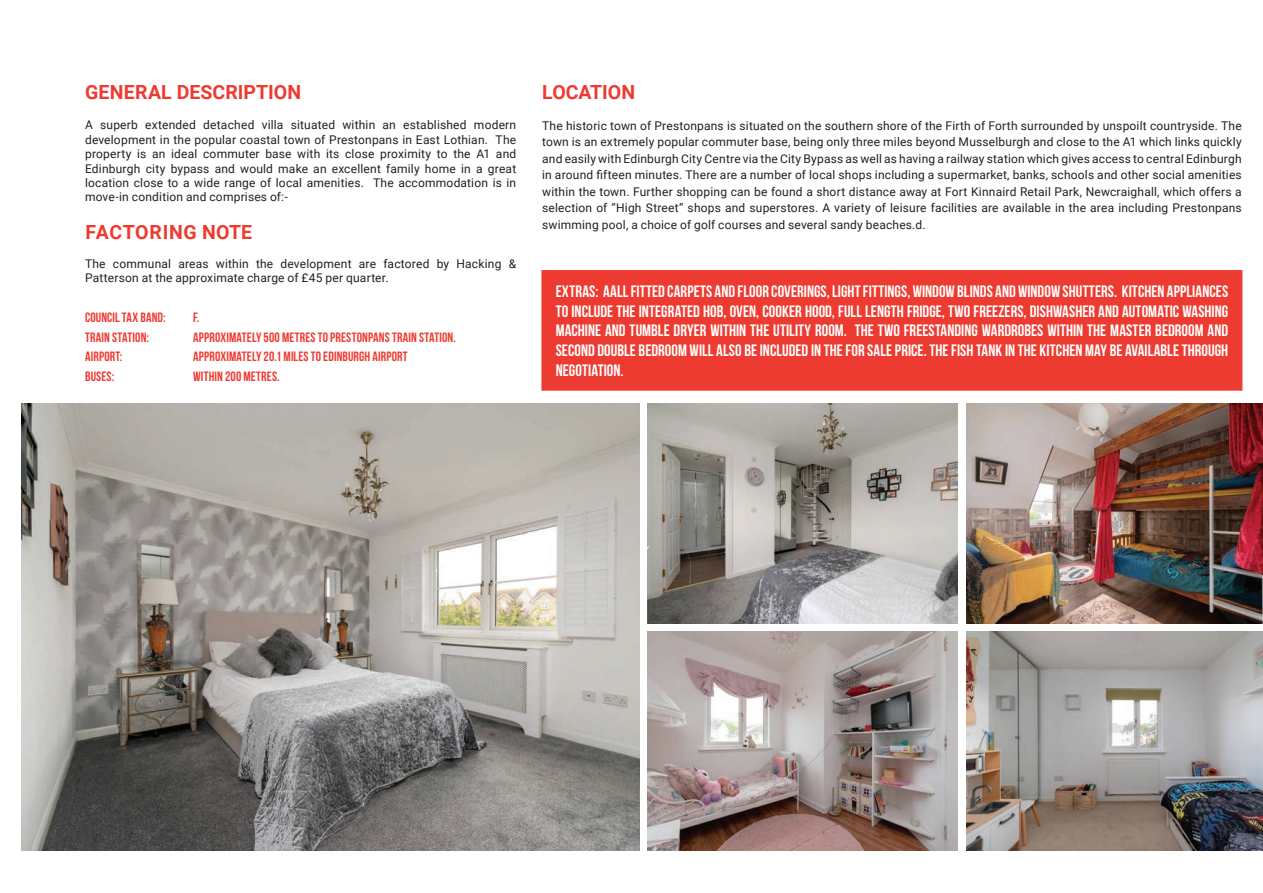
<style>
.page{position:relative;width:1263px;height:893px;background:#fff}
.page>*{position:absolute;margin:0;border:0;box-sizing:border-box;transform-origin:0 0}
._6_heads{font:700 19.5px "Roboto";letter-spacing:.005em;color:#ee3b31}
._5_text{font:16.5px/19.5px "Bebas Neue";letter-spacing:.005em;color:#fff;text-align:justify}
._5_text-2{font:13.5px "Bebas Neue";letter-spacing:.015em;color:#ee3b31}
._5_text-3{font:12px/14.4px "Roboto";letter-spacing:.015em;color:#231f20;text-align:justify}
</style>
<div class="page">
<img style="left:648px;top:404px;width:310px;height:219px">
<img style="left:966px;top:404px;width:297px;height:219px">
<img style="left:648px;top:631px;width:310px;height:219px">
<img style="left:966px;top:631px;width:297px;height:219px">
<img style="left:21px;top:404px;width:618px;height:446px">
<div style="left:542px;top:271px;width:700px;height:119px;background:#ee3b31"></div>
<div style="left:541px;top:270px;width:701px;height:121px;border:2px solid #ee3e34"></div>
<p class="_6_heads" style="left:85px;top:78px;width:218px">GENERAL DESCRIPTION</p>
<p class="_5_text-3" style="left:85px;top:118px;width:433px">A superb extended detached villa situated within an established modern development in the popular coastal town of Prestonpans in East Lothian. The property is an ideal commuter base with its close proximity to the A1 and Edinburgh city bypass and would make an excellent family home in a great location close to a wide range of local amenities. The accommodation is in move-in condition and comprises of:-</p>
<p class="_6_heads" style="left:85px;top:219px;width:168px">FACTORING NOTE</p>
<p class="_5_text-3" style="left:85px;top:256px;width:433px">The communal areas within the development are factored by Hacking &amp;<br>Patterson at the approximate charge of £45 per quarter.</p>
<p class="_5_text-2" style="left:85px;top:310px;width:82px">COUNCIL TAX BAND:</p>
<p class="_5_text-2" style="left:193px;top:310px;width:8px">F.</p>
<p class="_5_text-2" style="left:85px;top:329px;width:65px">TRAIN STATION:</p>
<p class="_5_text-2" style="left:193px;top:329px;width:264px">APPROXIMATELY 500 METRES TO PRESTONPANS TRAIN STATION.</p>
<p class="_5_text-2" style="left:85px;top:349px;width:39px">AIRPORT:</p>
<p class="_5_text-2" style="left:193px;top:349px;width:216px">APPROXIMATELY 20.1 MILES TO EDINBURGH AIRPORT</p>
<p class="_5_text-2" style="left:85px;top:368px;width:31px">BUSES:</p>
<p class="_5_text-2" style="left:193px;top:368px;width:88px">WITHIN 200 METRES.</p>
<p class="_6_heads" style="left:542px;top:78px;width:94px">LOCATION</p>
<p class="_5_text-3" style="left:542px;top:117px;width:701px;line-height:16.5px">The historic town of Prestonpans is situated on the southern shore of the Firth of Forth surrounded by unspoilt countryside. The town is an extremely popular commuter base, being only three miles beyond Musselburgh and close to the A1 which links quickly and easily with Edinburgh City Centre via the City Bypass as well as having a railway station which gives access to central Edinburgh in around fifteen minutes. There are a number of local shops including a supermarket, banks, schools and other social amenities within the town. Further shopping can be found a short distance away at Fort Kinnaird Retail Park, Newcraighall, which offers a selection of “High Street” shops and superstores. A variety of leisure facilities are available in the area including Prestonpans swimming pool, a choice of golf courses and several sandy beaches.d.</p>
<p class="_5_text" style="left:556px;top:282px;width:674px">EXTRAS: AALL FITTED CARPETS AND FLOOR COVERINGS, LIGHT FITTINGS, WINDOW BLINDS AND WINDOW SHUTTERS. KITCHEN APPLIANCES TO INCLUDE THE INTEGRATED HOB, OVEN, COOKER HOOD, FULL LENGTH FRIDGE, TWO FREEZERS, DISHWASHER AND AUTOMATIC WASHING MACHINE AND TUMBLE DRYER WITHIN THE UTILITY ROOM. THE TWO FREESTANDING WARDROBES WITHIN THE MASTER BEDROOM AND SECOND DOUBLE BEDROOM WILL ALSO BE INCLUDED IN THE FOR SALE PRICE. THE FISH TANK IN THE KITCHEN MAY BE AVAILABLE THROUGH NEGOTIATION.</p>
</div>
